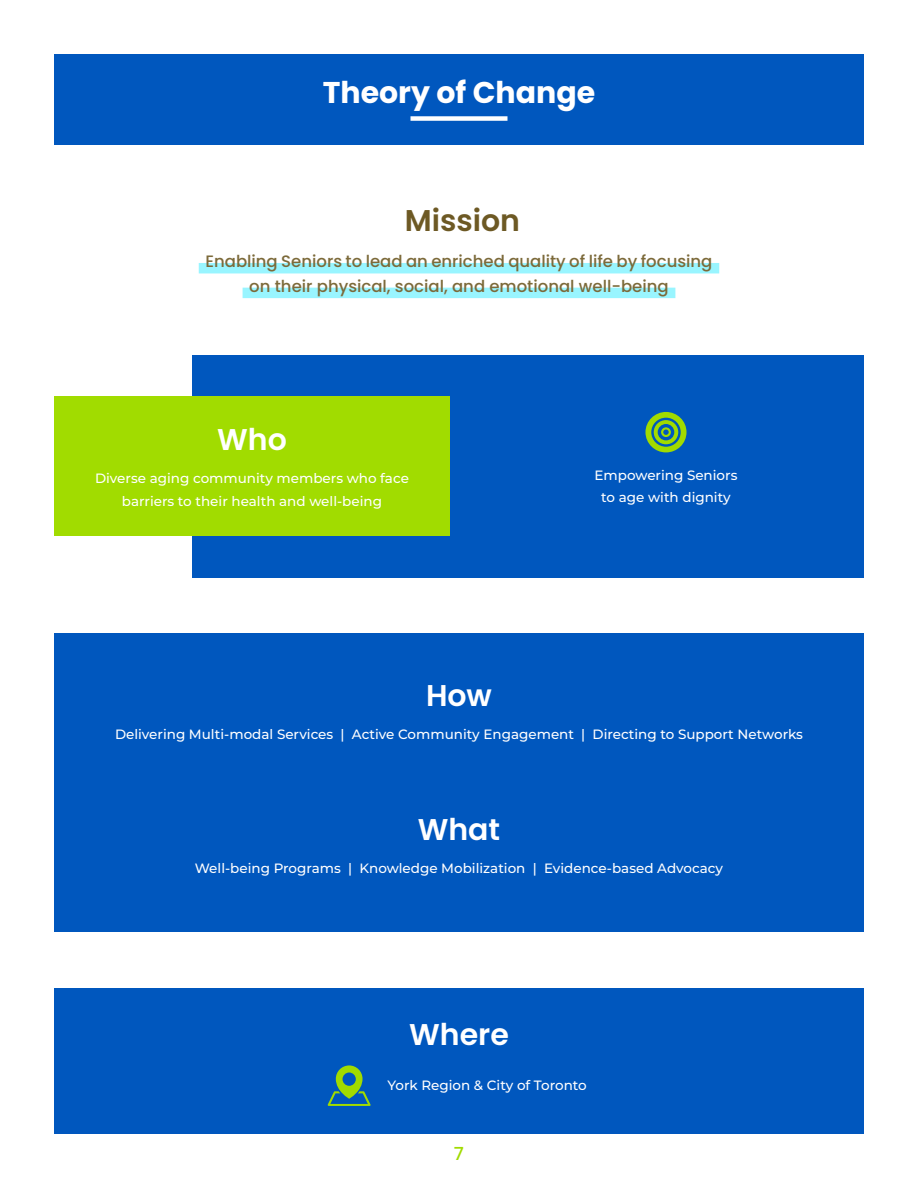
<style>
.page{position:relative;width:918px;height:1188px;background:#fff}
.page>*{position:absolute;margin:0;border:0;box-sizing:border-box;transform-origin:0 0}
.t1{font:600 30px "Poppins";color:#fff}
.t2{font:700 30px "Poppins";color:#fff}
.t3{font:600 30px "Poppins";color:#6d5924}
.t4{font:500 18px "Poppins";color:#a1db00}
.t5{font:500 16.5px/25.5px "Poppins";color:#7c6a3a;text-align:center}
.t6{font:500 13.5px/22.5px "Montserrat";color:#fff;text-align:center}
</style>
<div class="page">
<div style="left:54px;top:54px;width:810px;height:90px;background:#0057be"></div>
<div style="left:411px;top:116px;width:96px;height:5px;background:#fff"></div>
<div style="left:54px;top:633px;width:810px;height:299px;background:#0057be"></div>
<div style="left:54px;top:988px;width:810px;height:146px;background:#0057be"></div>
<div style="left:199px;top:263px;width:520px;height:10px;background:#99f5ff"></div>
<div style="left:243px;top:288px;width:432px;height:10px;background:#99f5ff"></div>
<div style="left:192px;top:355px;width:672px;height:223px;background:#0057be"></div>
<div style="left:54px;top:397px;width:396px;height:139px;background:#a1dc00"></div>
<svg style="left:645px;top:412px;width:42px;height:40px"></svg>
<svg style="left:328px;top:1065px;width:43px;height:41px"></svg>
<h1 class="t2" style="left:323px;top:75px;width:274px">Theory of Change</h1>
<h1 class="t3" style="left:405px;top:203px;width:117px">Mission</h1>
<p class="t5" style="left:206px;top:248px;width:508px">Enabling Seniors to lead an enriched quality of life by focusing on their physical, social, and emotional well-being</p>
<h1 class="t1" style="left:217px;top:422px;width:71px">Who</h1>
<p class="t6" style="left:95px;top:467px;width:315px">Diverse aging community members who face barriers to their health and well-being</p>
<p class="t6" style="left:595px;top:463px;width:144px">Empowering Seniors to age with dignity</p>
<h1 class="t1" style="left:426px;top:678px;width:67px">How</h1>
<p class="t6" style="left:115px;top:723px;width:689px">Delivering Multi-modal Services | Active Community Engagement | Directing to Support Networks</p>
<h1 class="t1" style="left:418px;top:812px;width:84px">What</h1>
<p class="t6" style="left:195px;top:856px;width:530px">Well-being Programs | Knowledge Mobilization | Evidence-based Advocacy</p>
<h1 class="t1" style="left:409px;top:1017px;width:101px">Where</h1>
<p class="t6" style="left:388px;top:1073px;width:201px">York Region &amp; City of Toronto</p>
<h2 class="t4" style="left:454px;top:1144px;width:12px">7</h2>
</div>
